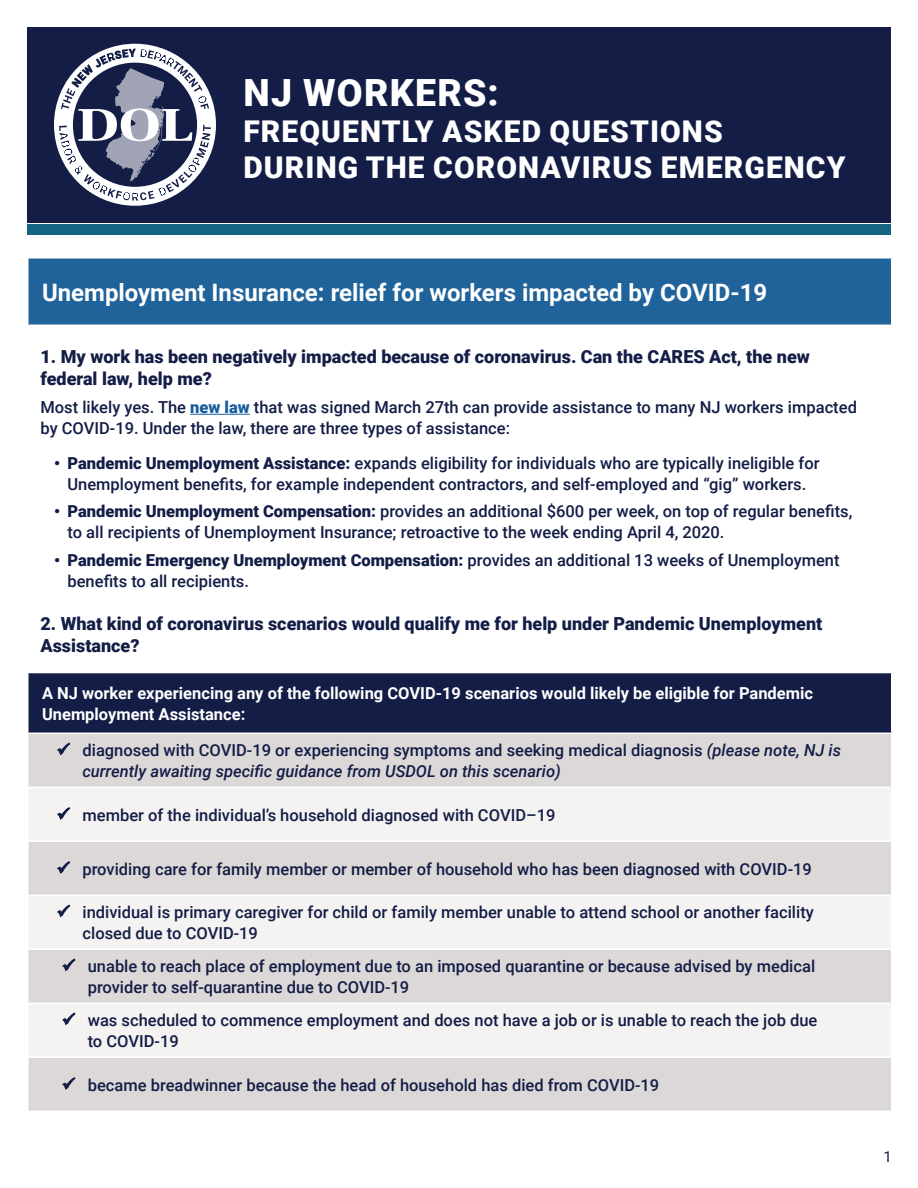
<style>
.page{position:relative;width:918px;height:1188px;background:#fff}
.page>*{position:absolute;margin:0;border:0;box-sizing:border-box;transform-origin:0 0}
.t1{font:900 37.5px "Roboto";letter-spacing:.035em;color:#fff}
.t2{font:900 30px/36px "Roboto";letter-spacing:.035em;color:#fff}
.t3{font:700 24px "Roboto";color:#fff}
.t4{font:900 18px/22.5px "Roboto";color:#131d46}
.t5{font:500 16.5px/21px "Roboto";color:#131d46}
.t6{font:italic 500 16.5px/21px "Roboto";color:#131d46}
.t7{font:700 16.5px/21px "Roboto";color:#fff}
.t8{font:15px "Roboto";color:#131d46}
.s1{font-weight:900;color:#175d9e}
.s2{font-weight:900}
.s3{font-style:normal}
</style>
<div class="page">
<div style="left:27px;top:27px;width:864px;height:195px;background:#131d46"></div>
<div style="left:27px;top:224px;width:864px;height:11px;background:#146682"></div>
<svg style="left:54px;top:44px;width:162px;height:162px"></svg>
<hr style="left:190px;top:414px;width:60px;height:1px;background:#175d9e">
<div style="left:28px;top:258px;width:864px;height:67px;background:#20639b"></div>
<hr style="left:27px;top:257px;width:865px;height:2px;background:#fff">
<hr style="left:891px;top:259px;width:1px;height:66px;background:#fff">
<div style="left:28px;top:673px;width:864px;height:60px;background:#131d46"></div>
<div style="left:28px;top:734px;width:863px;height:377px;background:#dcd8d7"></div>
<svg style="left:28px;top:788px;width:863px;height:269px;fill:#f5f2f2"></svg>
<hr style="left:891px;top:673px;width:1px;height:60px;background:#fff">
<hr style="left:27px;top:787px;width:865px;height:1px;background:#fff">
<hr style="left:27px;top:841px;width:865px;height:1px;background:#fff">
<hr style="left:27px;top:895px;width:865px;height:1px;background:#fff">
<hr style="left:27px;top:949px;width:865px;height:1px;background:#fff">
<hr style="left:27px;top:1003px;width:865px;height:1px;background:#fff">
<hr style="left:27px;top:1057px;width:865px;height:1px;background:#fff">
<svg style="left:56px;top:742px;width:15px;height:16px"></svg>
<svg style="left:56px;top:806px;width:15px;height:16px"></svg>
<svg style="left:56px;top:860px;width:15px;height:16px"></svg>
<svg style="left:56px;top:904px;width:15px;height:16px"></svg>
<svg style="left:61px;top:958px;width:16px;height:16px"></svg>
<svg style="left:61px;top:1012px;width:16px;height:16px"></svg>
<svg style="left:61px;top:1076px;width:16px;height:16px"></svg>
<p class="t1" style="left:244px;top:66px;width:257px">NJ WORKERS:</p>
<p class="t2" style="left:244px;top:112px;width:604px">FREQUENTLY ASKED QUESTIONS<br>DURING THE CORONAVIRUS EMERGENCY</p>
<p class="t3" style="left:42px;top:275px;width:727px">Unemployment Insurance: relief for workers impacted by COVID-19</p>
<p class="t4" style="left:40px;top:344px;width:771px">1. My work has been negatively impacted because of coronavirus. Can the CARES Act, the new federal law, help me?</p>
<p class="t5" style="left:40px;top:396px;width:818px">Most likely yes. The <span class="s1">new law</span> that was signed March 27th can provide assistance to many NJ workers impacted by COVID-19. Under the law, there are three types of assistance:</p>
<p class="t5" style="left:54px;top:452px;width:767px;text-align:center"><span class="s2">• Pandemic Unemployment Assistance:</span> expands eligibility for individuals who are typically ineligible for<br>Unemployment benefits, for example independent contractors, and self-employed and “gig” workers.</p>
<p class="t5" style="left:68px;top:500px;width:786px;text-indent:-14px"><span class="s2">• Pandemic Unemployment Compensation:</span> provides an additional $600 per week, on top of regular benefits, to all recipients of Unemployment Insurance; retroactive to the week ending April 4, 2020.</p>
<p class="t5" style="left:68px;top:549px;width:774px;text-indent:-14px"><span class="s2">• Pandemic Emergency Unemployment Compensation:</span> provides an additional 13 weeks of Unemployment benefits to all recipients.</p>
<p class="t4" style="left:40px;top:611px;width:783px">2. What kind of coronavirus scenarios would qualify me for help under Pandemic Unemployment<br>Assistance?</p>
<p class="t7" style="left:42px;top:682px;width:773px">A NJ worker experiencing any of the following COVID-19 scenarios would likely be eligible for Pandemic<br>Unemployment Assistance:</p>
<p class="t6" style="left:82px;top:739px;width:760px;text-indent:-26px">✓ <span class="s3">diagnosed with COVID-19 or experiencing symptoms and seeking medical diagnosis</span> (please note, NJ is currently awaiting specific guidance from USDOL on this scenario)</p>
<p class="t5" style="left:57px;top:804px;width:500px">✓ member of the individual’s household diagnosed with COVID–19</p>
<p class="t5" style="left:57px;top:858px;width:756px">✓ providing care for family member or member of household who has been diagnosed with COVID-19</p>
<p class="t5" style="left:82px;top:901px;width:733px;text-indent:-26px">✓ individual is primary caregiver for child or family member unable to attend school or another facility closed due to COVID-19</p>
<p class="t5" style="left:88px;top:955px;width:729px;text-indent:-26px">✓ unable to reach place of employment due to an imposed quarantine or because advised by medical provider to self-quarantine due to COVID-19</p>
<p class="t5" style="left:88px;top:1009px;width:731px;text-indent:-26px">✓ was scheduled to commence employment and does not have a job or is unable to reach the job due to COVID-19</p>
<p class="t5" style="left:62px;top:1074px;width:599px">✓ became breadwinner because the head of household has died from COVID-19</p>
<p class="t8" style="left:884px;top:1146px;width:10px">1</p>
</div>
